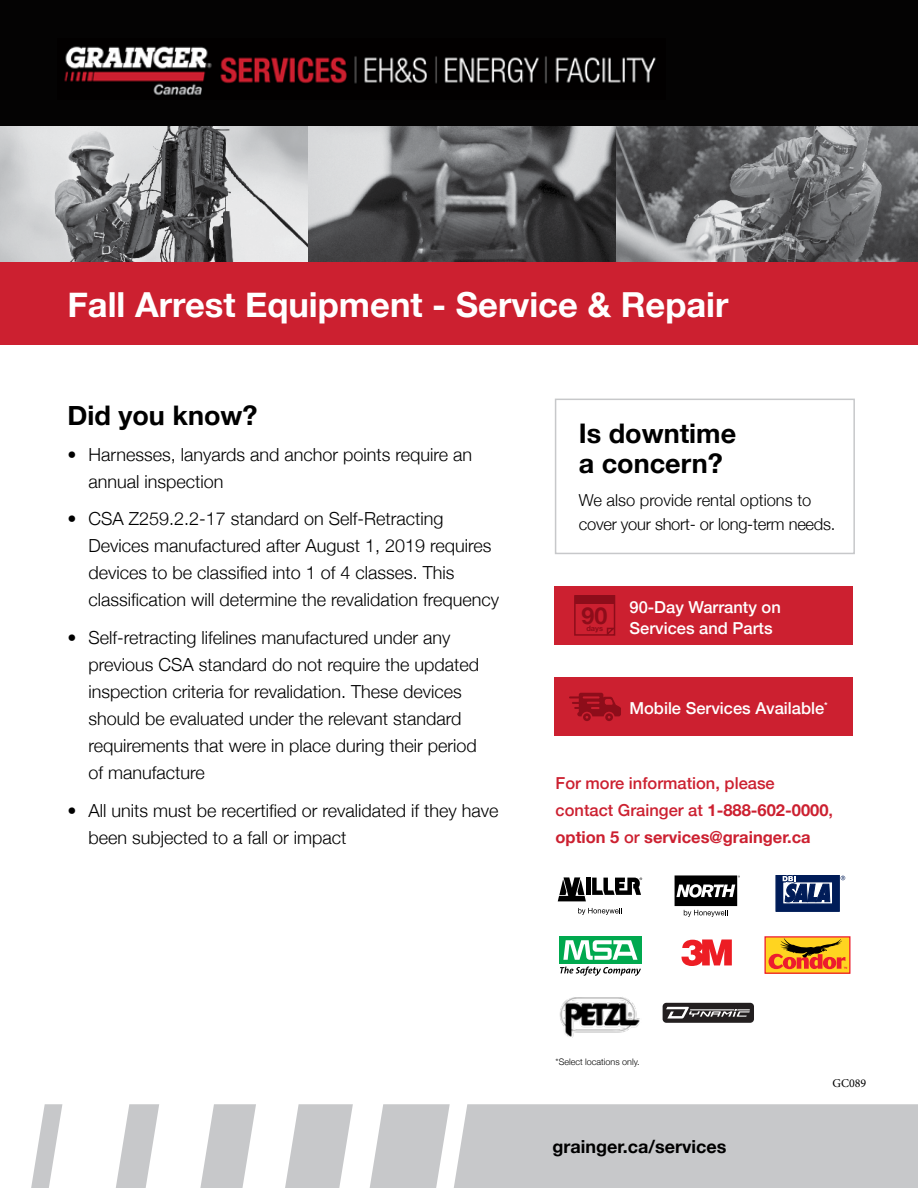
<style>
.page{position:relative;width:918px;height:1188px;background:#fff}
.page>*{position:absolute;margin:0;border:0;box-sizing:border-box;transform-origin:0 0}
.t1{font:700 34.5px "Helvetica Neue";color:#fff}
.t2{font:700 27px/30px "Helvetica Neue";color:#000}
.t3{font:700 23.25px "Helvetica Neue";color:#8d0d1a}
.t4{font:300 18px/27px "Helvetica Neue";color:#000}
.t5{font:700 18px "Helvetica Neue";color:#000}
.t6{font:500 16.5px/27px "Helvetica Neue";color:#cc2030}
.t7{font:300 16.5px/24px "Helvetica Neue";letter-spacing:-.015em;color:#000}
.t8{font:500 16.5px/21px "Helvetica Neue";color:#fff}
.t9{font:12px "Minion Pro";color:#000}
.t10{font:300 9px "Helvetica Neue";color:#000}
.t11{font:700 7.35px "Helvetica Neue";color:#8d0d1a}
.s1{font-weight:700}
</style>
<div class="page">
<img style="left:0;top:125px;width:308px;height:137px">
<svg style="left:308px;top:125px;width:308px;height:137px;background:#6c6d6e"></svg>
<svg style="left:616px;top:125px;width:302px;height:137px;background:#707173"></svg>
<div style="left:0;top:262px;width:918px;height:83px;background:#cc2030"></div>
<div style="left:0;top:0;width:918px;height:125px;background:#040303"></div>
<svg style="left:285px;top:1104px;width:68px;height:84px"></svg>
<svg style="left:200px;top:1104px;width:56px;height:84px"></svg>
<svg style="left:116px;top:1104px;width:43px;height:84px"></svg>
<svg style="left:31px;top:1104px;width:31px;height:84px"></svg>
<div style="left:370px;top:1104px;width:548px;height:84px;background:#c7c8ca"></div>
<div style="left:555px;top:399px;width:300px;height:155px;border:2px solid #c7c8ca"></div>
<div style="left:586px;top:878px;width:5px;height:17px;background:#000"></div>
<svg style="left:558px;top:877px;width:28px;height:24px"></svg>
<svg style="left:592px;top:877px;width:50px;height:18px"></svg>
<svg style="left:578px;top:908px;width:44px;height:7px"></svg>
<svg style="left:675px;top:875px;width:65px;height:42px"></svg>
<img style="left:559px;top:997px;width:81px;height:40px">
<svg style="left:775px;top:875px;width:71px;height:37px"></svg>
<div style="left:559px;top:936px;width:83px;height:28px;background:#00a94f"></div>
<svg style="left:563px;top:940px;width:75px;height:20px"></svg>
<svg style="left:560px;top:967px;width:81px;height:9px"></svg>
<div style="left:663px;top:1003px;width:91px;height:20px;background:#231f20;border-radius:4px"></div>
<svg style="left:666px;top:1007px;width:84px;height:12px"></svg>
<svg style="left:681px;top:939px;width:51px;height:27px"></svg>
<div style="left:765px;top:937px;width:85px;height:36px;background:#ffd420"></div>
<div style="left:764px;top:936px;width:86px;height:38px;border:1px solid #ed1c2e"></div>
<svg style="left:769px;top:938px;width:78px;height:31px"></svg>
<div style="left:554px;top:677px;width:299px;height:59px;background:#cc2030"></div>
<svg style="left:569px;top:693px;width:52px;height:28px"></svg>
<div style="left:554px;top:586px;width:299px;height:59px;background:#cc2030"></div>
<div style="left:575px;top:595px;width:40px;height:9px;background:#8d0d1a"></div>
<div style="left:574px;top:595px;width:41px;height:41px;border:2px solid #8d0d1a"></div>
<svg style="left:606px;top:626px;width:9px;height:10px"></svg>
<img style="left:64px;top:46px;width:592px;height:49px">
<h1 class="t1" style="left:68px;top:278px;width:663px">Fall Arrest Equipment - Service &amp; Repair</h1>
<h2 class="t2" style="left:68px;top:401px;width:191px">Did you know?</h2>
<p class="t4" style="left:89px;top:439px;width:385px;text-indent:-21px">• Harnesses, lanyards and anchor points require an annual inspection</p>
<p class="t4" style="left:89px;top:504px;width:412px;text-indent:-21px">• CSA Z259.2.2-17 standard on Self-Retracting Devices manufactured after August 1, 2019 requires devices to be classified into 1 of 4 classes. This classification will determine the revalidation frequency</p>
<p class="t4" style="left:89px;top:623px;width:392px;text-indent:-21px">• Self-retracting lifelines manufactured under any previous CSA standard do not require the updated inspection criteria for revalidation. These devices should be evaluated under the relevant standard requirements that were in place during their period of manufacture</p>
<p class="t4" style="left:89px;top:796px;width:412px;text-indent:-21px">• All units must be recertified or revalidated if they have been subjected to a fall or impact</p>
<h2 class="t2" style="left:579px;top:419px;width:159px">Is downtime a concern?</h2>
<p class="t7" style="left:579px;top:487px;width:258px">We also provide rental options to cover your short- or long-term needs.</p>
<p class="t3" style="left:582px;top:597px;width:27px">90</p>
<p class="t11" style="left:586px;top:622px;width:18px">days</p>
<p class="t8" style="left:630px;top:595px;width:153px">90-Day Warranty on<br>Services and Parts</p>
<p class="t8" style="left:630px;top:696px;width:200px">Mobile Services Available<sup>*</sup></p>
<p class="t6" style="left:556px;top:768px;width:279px">For more information, please contact Grainger at <span class="s1">1-888-602-0000</span>, <span class="s1">option 5</span> or <span class="s1">services@grainger.ca</span></p>
<p class="t10" style="left:556px;top:1054px;width:86px">*Select locations only.</p>
<p class="t5" style="left:553px;top:1132px;width:176px">grainger.ca/services</p>
<p class="t9" style="left:833px;top:1076px;width:35px">GC089</p>
</div>
